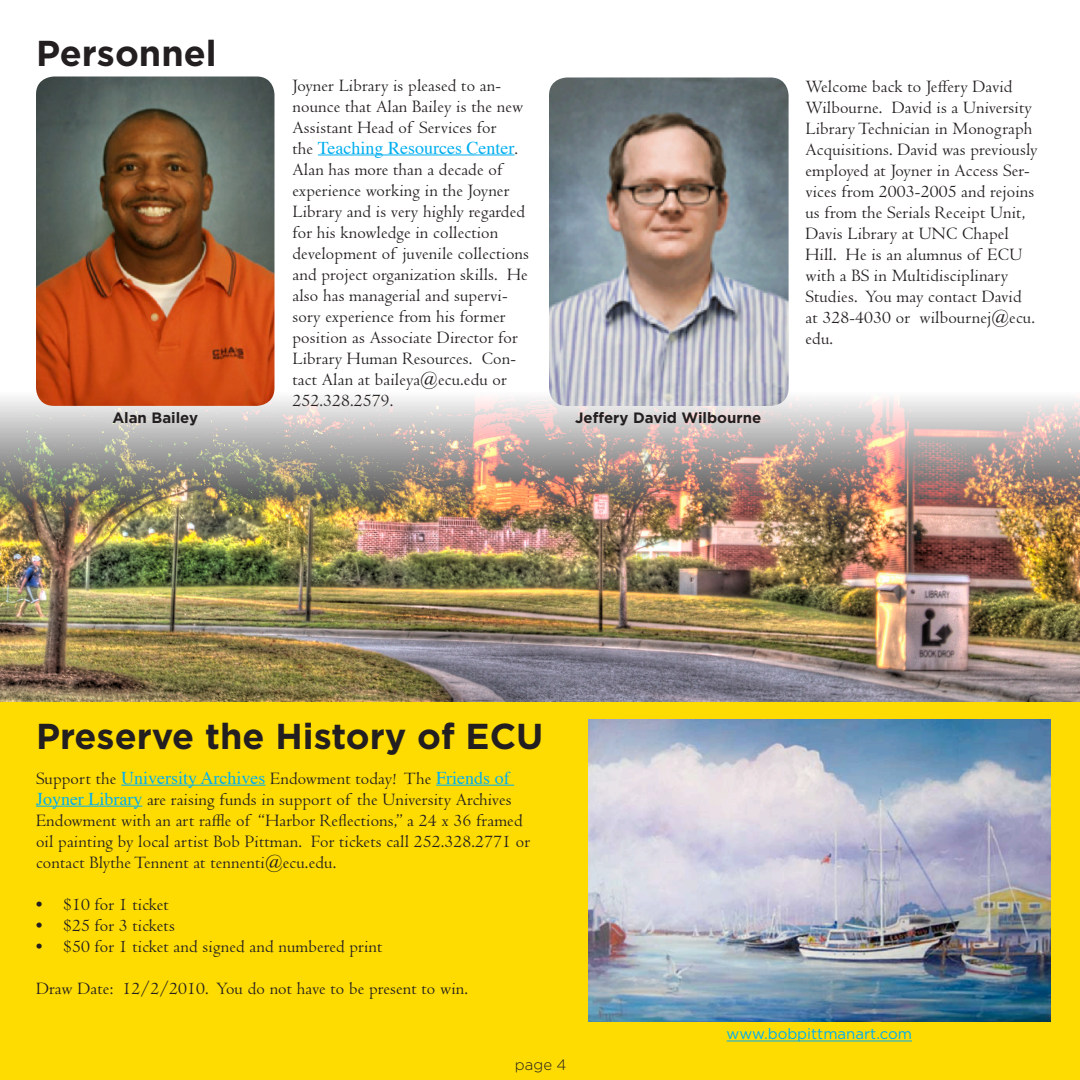
<style>
.page{position:relative;width:1080px;height:1080px;background:#fff}
.page>*{position:absolute;margin:0;border:0;box-sizing:border-box;transform-origin:0 0}
.t1{font:700 36px "Gotham";color:#231f20}
.t2{font:18px/21px "Centaur MT Std";letter-spacing:.01em;color:#231f20}
.t3{font:700 15px "Gotham";color:#231f20}
.t4{font:15px "Gotham";color:#00aeef}
.t5{font:300 15px "Gotham";color:#231f20}
.s1{font-family:"Times";color:#00aeef}
.s2{font-family:"Times"}
</style>
<div class="page">
<img style="left:0;top:398px;width:1080px;height:304px">
<img style="left:1px;top:391px;width:1078px;height:213px">
<div style="left:0;top:702px;width:1080px;height:378px;background:#ffdc01"></div>
<hr style="left:121px;top:785px;width:145px;height:1px;background:#00aeef">
<hr style="left:436px;top:785px;width:78px;height:1px;background:#00aeef">
<hr style="left:36px;top:806px;width:106px;height:1px;background:#00aeef">
<img style="left:589px;top:719px;width:461px;height:303px">
<img style="left:36px;top:76px;width:238px;height:330px">
<img style="left:549px;top:77px;width:240px;height:329px">
<hr style="left:318px;top:155px;width:197px;height:1px;background:#00aeef">
<hr style="left:727px;top:1041px;width:185px;height:1px;background:#00aeef">
<p class="t1" style="left:36px;top:32px;width:182px">Personnel</p>
<p class="t2" style="left:292px;top:75px;width:238px">Joyner Library is pleased to an&shy;nounce that Alan Bailey is the new<br>Assistant Head of Services for<br>the <span class="s1">Teaching Resources Center</span>.<br>Alan has more than a decade of experience working in the Joyner<br>Library and is very highly regarded for his knowledge in collection development of juvenile collections and project organization skills. He also has managerial and supervi&shy;sory experience from his former position as Associate Director for<br>Library Human Resources. Con&shy;tact Alan at baileya@ecu.edu or<br>252.328.2579.</p>
<p class="t3" style="left:112px;top:409px;width:87px">Alan Bailey</p>
<p class="t3" style="left:575px;top:409px;width:188px">Jeffery David Wilbourne</p>
<p class="t2" style="left:806px;top:76px;width:233px">Welcome back to Jeffery David<br>Wilbourne. David is a University<br>Library Technician in Monograph<br>Acquisitions. David was previously employed at Joyner in Access Ser&shy;vices from 2003-2005 and rejoins us from the Serials Receipt Unit,<br>Davis Library at UNC Chapel<br>Hill. He is an alumnus of ECU with a BS in Multidisciplinary<br>Studies. You may contact David at 328-4030 or wilbournej@ecu. edu.</p>
<p class="t1" style="left:36px;top:716px;width:509px">Preserve the History of ECU</p>
<p class="t2" style="left:36px;top:768px;width:496px">Support the <span class="s1">University Archives</span> Endowment today! The <span class="s1">Friends of Joyner Library</span> are raising funds in support of the University Archives Endowment with an art raffle of “Harbor Reflections,” a 24 x 36 framed oil painting by local artist Bob Pittman. For tickets call 252.328.2771 or contact Blythe Tennent at tennenti@ecu.edu.</p>
<p class="t2" style="left:36px;top:894px;width:134px"><span class="s2">•</span> $10 for 1 ticket</p>
<p class="t2" style="left:36px;top:915px;width:140px"><span class="s2">•</span> $25 for 3 tickets</p>
<p class="t2" style="left:36px;top:936px;width:348px"><span class="s2">•</span> $50 for 1 ticket and signed and numbered print</p>
<p class="t2" style="left:36px;top:978px;width:434px">Draw Date: 12/2/2010. You do not have to be present to win.</p>
<p class="t5" style="left:515px;top:1057px;width:53px">page 4</p>
<p class="t4" style="left:727px;top:1025px;width:187px">www.bobpittmanart.com</p>
</div>
